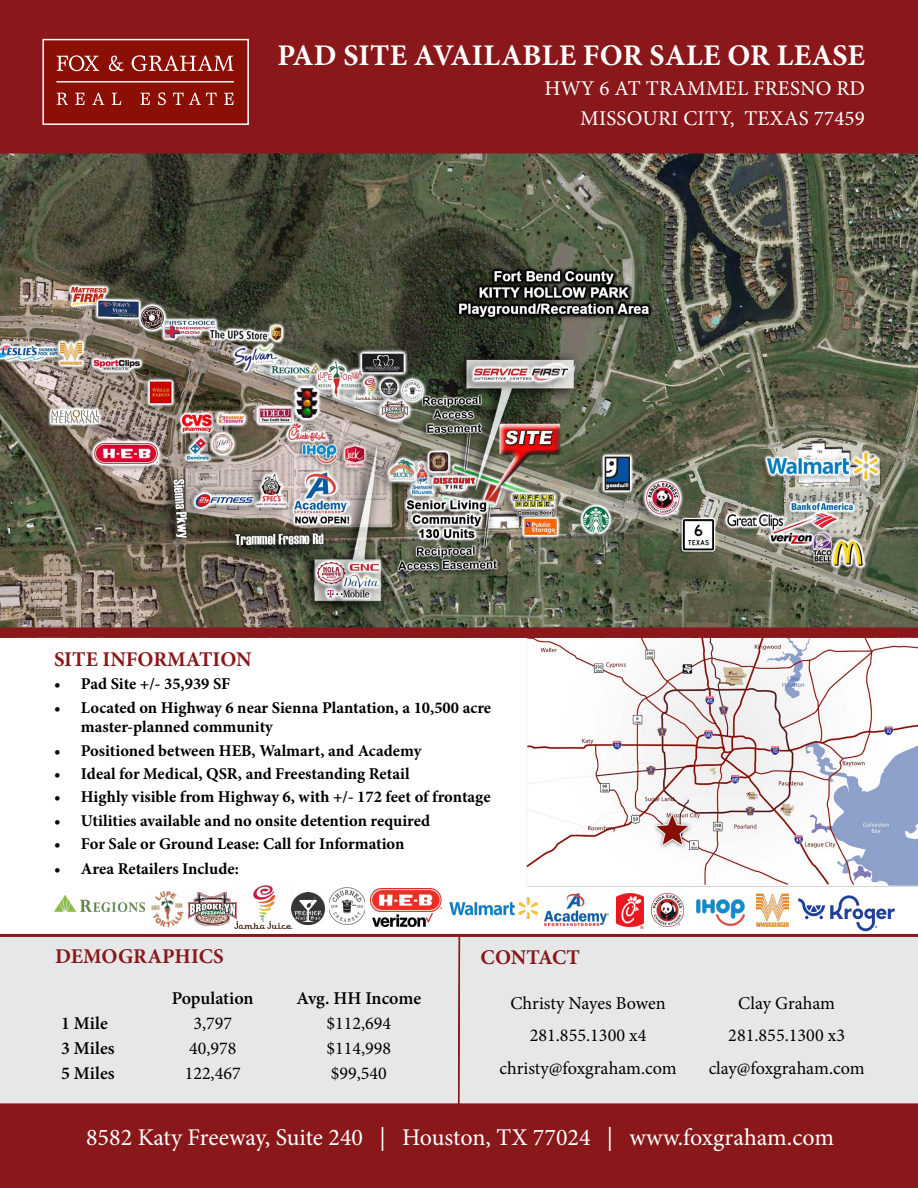
<style>
.page{position:relative;width:918px;height:1188px;background:#fff}
.page>*{position:absolute;margin:0;border:0;box-sizing:border-box;transform-origin:0 0}
.t1{font:700 30px "Minion Pro";letter-spacing:.01em;color:#fff}
.t2{font:24px "Minion Pro";color:#fff}
.t3{font:21px/30px "Minion Pro";letter-spacing:.01em;color:#fff;text-align:right}
.t4{font:700 21px "Minion Pro";color:#8a181b}
.t5{font:18.15px/32.7px "Minion Pro";color:#000;text-align:center}
.t6{font:18px "Minion Pro";color:#000}
.t7{font:600 18px "Minion Pro";color:#000}
.t8{font:700 16.5px/19.8px "Minion Pro";color:#000}
</style>
<div class="page">
<img style="left:526px;top:638px;width:392px;height:249px">
<img style="left:0;top:153px;width:918px;height:474px">
<div style="left:0;top:0;width:918px;height:153px;background:#8a181b"></div>
<svg style="left:0;top:627px;width:918px;height:11px;background:#871c1e"></svg>
<div style="left:0;top:1129px;width:918px;height:59px;background:#8a181b"></div>
<div style="left:44px;top:40px;width:203px;height:83px;background:#8b0f04"></div>
<svg style="left:56px;top:55px;width:43px;height:16px"></svg>
<svg style="left:109px;top:56px;width:15px;height:15px"></svg>
<svg style="left:132px;top:55px;width:102px;height:16px"></svg>
<svg style="left:57px;top:93px;width:11px;height:12px"></svg>
<svg style="left:75px;top:93px;width:10px;height:12px"></svg>
<svg style="left:92px;top:92px;width:13px;height:13px"></svg>
<svg style="left:112px;top:93px;width:9px;height:12px"></svg>
<svg style="left:140px;top:93px;width:10px;height:12px"></svg>
<svg style="left:158px;top:92px;width:8px;height:13px"></svg>
<svg style="left:173px;top:92px;width:44px;height:13px"></svg>
<svg style="left:224px;top:93px;width:10px;height:12px"></svg>
<hr style="left:56px;top:81px;width:178px;height:2px;background:#fff">
<div style="left:42px;top:39px;width:207px;height:86px;border:2px solid #fff"></div>
<img style="left:159px;top:891px;width:18px;height:4px">
<img style="left:197px;top:892px;width:30px;height:3px">
<img style="left:371px;top:888px;width:70px;height:7px">
<img style="left:620px;top:894px;width:20px;height:1px">
<img style="left:660px;top:894px;width:16px;height:1px">
<img style="left:756px;top:894px;width:33px;height:1px">
<img style="left:253px;top:885px;width:22px;height:10px">
<img style="left:298px;top:892px;width:20px;height:3px">
<img style="left:332px;top:887px;width:30px;height:8px">
<svg style="left:0;top:895px;width:918px;height:234px;background:#d9cbcc"></svg>
<h1 class="t1" style="left:277px;top:34px;width:589px">PAD SITE AVAILABLE FOR SALE OR LEASE</h1>
<p class="t3" style="left:544px;top:73px;width:322px">HWY 6 AT TRAMMEL FRESNO RD<br>MISSOURI CITY, TEXAS 77459</p>
<p class="t4" style="left:54px;top:644px;width:199px">SITE INFORMATION</p>
<p class="t8" style="left:54px;top:674px;width:178px">• Pad Site +/- 35,939 SF</p>
<p class="t8" style="left:81px;top:697px;width:412px;text-indent:-27px">• Located on Highway 6 near Sienna Plantation, a 10,500 acre master-planned community</p>
<p class="t8" style="left:54px;top:740px;width:369px">• Positioned between HEB, Walmart, and Academy</p>
<p class="t8" style="left:54px;top:764px;width:357px">• Ideal for Medical, QSR, and Freestanding Retail</p>
<p class="t8" style="left:54px;top:787px;width:438px">• Highly visible from Highway 6, with +/- 172 feet of frontage</p>
<p class="t8" style="left:54px;top:810px;width:378px">• Utilities available and no onsite detention required</p>
<p class="t8" style="left:54px;top:834px;width:352px">• For Sale or Ground Lease: Call for Information</p>
<p class="t8" style="left:54px;top:859px;width:186px">• Area Retailers Include:</p>
<p class="t4" style="left:55px;top:942px;width:170px">DEMOGRAPHICS</p>
<p class="t7" style="left:172px;top:986px;width:83px">Population</p>
<p class="t7" style="left:297px;top:986px;width:126px">Avg. HH Income</p>
<p class="t7" style="left:61px;top:1011px;width:48px">1 Mile</p>
<p class="t6" style="left:193px;top:1011px;width:40px">3,797</p>
<p class="t6" style="left:327px;top:1011px;width:66px">$112,694</p>
<p class="t7" style="left:61px;top:1036px;width:55px">3 Miles</p>
<p class="t6" style="left:189px;top:1036px;width:49px">40,978</p>
<p class="t6" style="left:327px;top:1036px;width:66px">$114,998</p>
<p class="t7" style="left:61px;top:1061px;width:55px">5 Miles</p>
<p class="t6" style="left:185px;top:1062px;width:57px">122,467</p>
<p class="t6" style="left:331px;top:1062px;width:57px">$99,540</p>
<p class="t4" style="left:481px;top:942px;width:101px">CONTACT</p>
<p class="t5" style="left:500px;top:987px;width:179px">Christy Nayes Bowen<br>281.855.1300 x4 christy@foxgraham.com</p>
<p class="t5" style="left:709px;top:987px;width:157px">Clay Graham<br>281.855.1300 x3 clay@foxgraham.com</p>
<h2 class="t2" style="left:86px;top:1121px;width:749px">8582 Katy Freeway, Suite 240 | Houston, TX 77024 | www.foxgraham.com</h2>
</div>
